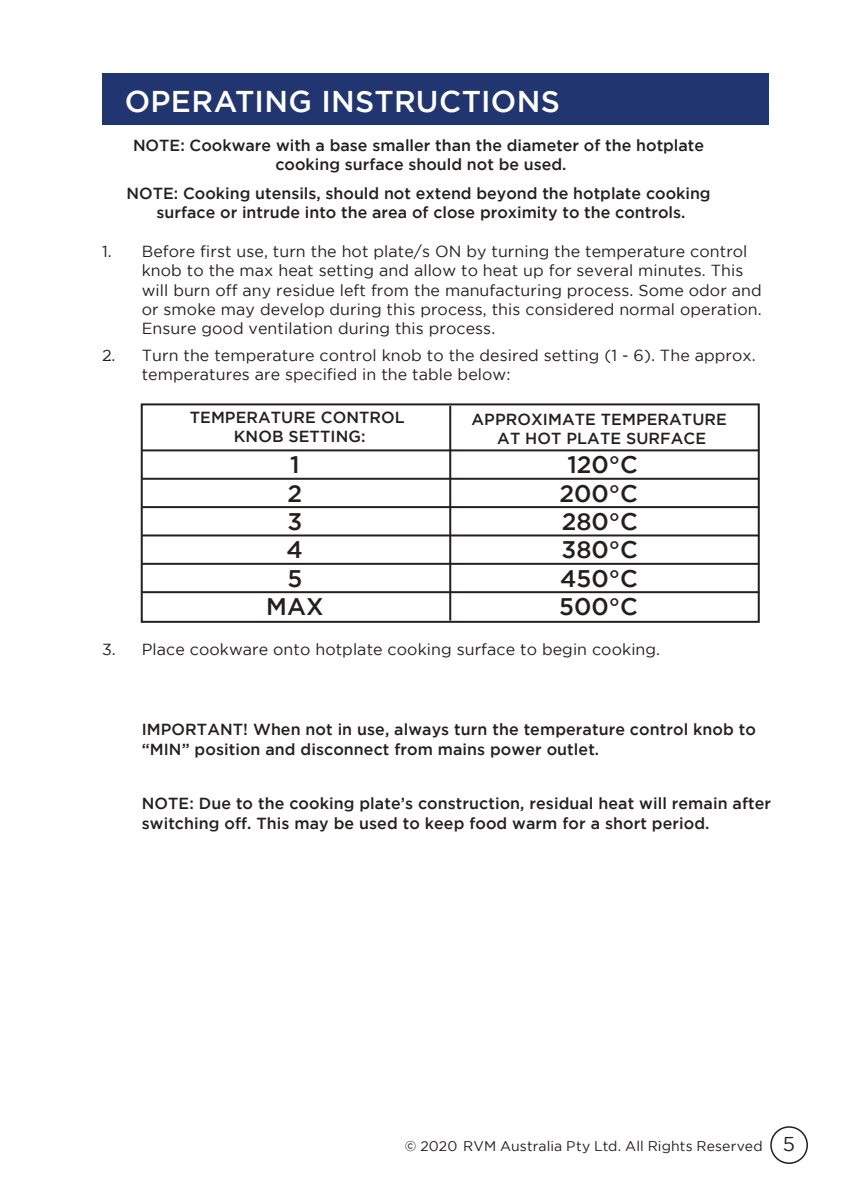
<style>
.page{position:relative;width:842px;height:1191px;background:#fff}
.page>*{position:absolute;margin:0;border:0;box-sizing:border-box;transform-origin:0 0}
.t1{font:500 30px "Gotham";letter-spacing:.01em;color:#fff}
.t2{font:500 24px/28.4px "Gotham";color:#241f1f;text-align:center}
.t3{font:500 16px/19.2px "Gotham";letter-spacing:.005em;color:#241f1f;text-align:center}
.t4{font:16px/19.2px "Gotham";letter-spacing:.005em;color:#241f1f}
.t5{font:14px "Gotham";letter-spacing:.005em;color:#241f1f}
.s1{font-size:20px}
</style>
<div class="page">
<div style="left:770px;top:1126px;width:38px;height:38px;border:2px solid #241f1f;border-radius:50%"></div>
<div style="left:102px;top:74px;width:666px;height:51px;background:#213570"></div>
<div style="left:141px;top:403px;width:619px;height:220px;border:2px solid #241f1f"></div>
<hr style="left:449px;top:406px;width:2px;height:214px;background:#241f1f">
<hr style="left:142px;top:449px;width:617px;height:2px;background:#241f1f">
<hr style="left:142px;top:478px;width:617px;height:2px;background:#241f1f">
<hr style="left:142px;top:506px;width:617px;height:2px;background:#241f1f">
<hr style="left:142px;top:534px;width:617px;height:2px;background:#241f1f">
<hr style="left:142px;top:563px;width:617px;height:2px;background:#241f1f">
<hr style="left:142px;top:591px;width:617px;height:2px;background:#241f1f">
<p class="t4" style="left:102px;top:242px;width:11px">1.</p>
<h1 class="t1" style="left:125px;top:84px;width:437px">OPERATING INSTRUCTIONS</h1>
<p class="t3" style="left:133px;top:135px;width:573px">NOTE: Cookware with a base smaller than the diameter of the hotplate cooking surface should not be used.</p>
<p class="t3" style="left:126px;top:183px;width:586px">NOTE: Cooking utensils, should not extend beyond the hotplate cooking surface or intrude into the area of close proximity to the controls.</p>
<p class="t4" style="left:142px;top:242px;width:621px">Before first use, turn the hot plate/s ON by turning the temperature control knob to the max heat setting and allow to heat up for several minutes. This will burn off any residue left from the manufacturing process. Some odor and or smoke may develop during this process, this considered normal operation.<br>Ensure good ventilation during this process.</p>
<p class="t4" style="left:102px;top:346px;width:15px">2 ..</p>
<p class="t4" style="left:142px;top:346px;width:615px">Turn the temperature control knob to the desired setting (1 - 6). The approx.</p>
<p class="t4" style="left:142px;top:365px;width:370px">temperatures are specified in the table below:</p>
<p class="t3" style="left:190px;top:407px;width:217px">TEMPERATURE CONTROL<br>KNOB SETTING:</p>
<p class="t3" style="left:472px;top:409px;width:257px">APPROXIMATE TEMPERATURE<br>AT HOT PLATE SURFACE</p>
<h2 class="t2" style="left:266px;top:449px;width:59px">1<br>2<br>3<br>4<br>5<br>MAX</h2>
<h2 class="t2" style="left:559px;top:449px;width:80px">120°C<br>200°C<br>280°C<br>380°C<br>450°C<br>500°C</h2>
<p class="t4" style="left:102px;top:640px;width:560px">3. Place cookware onto hotplate cooking surface to begin cooking.</p>
<p class="t3" style="left:142px;top:719px;width:616px;text-align:left">IMPORTANT! When not in use, always turn the temperature control knob to “MIN” position and disconnect from mains power outlet.</p>
<p class="t3" style="left:142px;top:793px;width:631px;text-align:left">NOTE: Due to the cooking plate’s construction, residual heat will remain after switching off. This may be used to keep food warm for a short period.</p>
<p class="t5" style="left:405px;top:1138px;width:392px">© 2020 RVM Australia Pty Ltd. All Rights Reserved <span class="s1">5</span></p>
</div>
